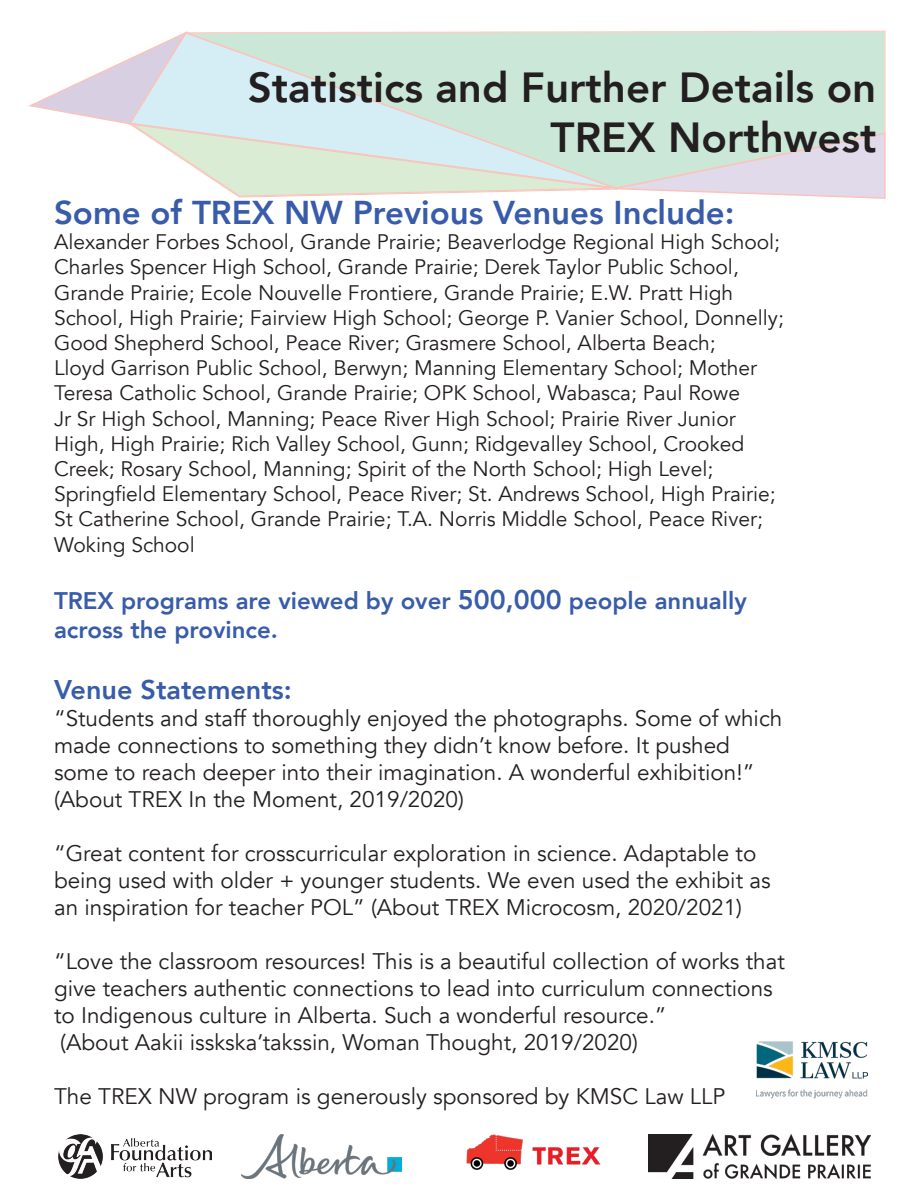
<style>
.page{position:relative;width:918px;height:1188px;background:#fff}
.page>*{position:absolute;margin:0;border:0;box-sizing:border-box;transform-origin:0 0}
.t1{font:800 42px "Avenir";color:#231f20}
.qq{font:800 33px "Avenir";color:#385caa}
.qq-2{font:800 27px "Avenir";color:#385caa}
.qq-3{font:800 24px/28.8px "Avenir";color:#385caa}
.qq-4{font:22.5px/27px "Avenir";color:#231f20}
.qq-5{font:21px/25.2px "Avenir";color:#231f20}
.s1{font-size:27px}
</style>
<div class="page">
<img style="left:757px;top:1041px;width:111px;height:58px">
<img style="left:58px;top:1134px;width:154px;height:45px">
<img style="left:241px;top:1134px;width:160px;height:45px">
<img style="left:466px;top:1134px;width:135px;height:36px">
<img style="left:649px;top:1134px;width:221px;height:45px">
<svg style="left:28px;top:31px;width:858px;height:168px"></svg>
<p class="t1" style="left:248px;top:54px;width:630px">Statistics and Further Details on</p>
<p class="t1" style="left:551px;top:105px;width:327px">TREX Northwest</p>
<p class="qq" style="left:54px;top:187px;width:682px">Some of TREX NW Previous Venues Include:</p>
<p class="qq-5" style="left:54px;top:230px;width:731px">Alexander Forbes School, Grande Prairie; Beaverlodge Regional High School; Charles Spencer High School, Grande Prairie; Derek Taylor Public School, Grande Prairie; Ecole Nouvelle Frontiere, Grande Prairie; E.W. Pratt High School, High Prairie; Fairview High School; George P. Vanier School, Donnelly; Good Shepherd School, Peace River; Grasmere School, Alberta Beach;<br>Lloyd Garrison Public School, Berwyn; Manning Elementary School; Mother Teresa Catholic School, Grande Prairie; OPK School, Wabasca; Paul Rowe<br>Jr Sr High School, Manning; Peace River High School; Prairie River Junior High, High Prairie; Rich Valley School, Gunn; Ridgevalley School, Crooked Creek; Rosary School, Manning; Spirit of the North School; High Level; Springfield Elementary School, Peace River; St. Andrews School, High Prairie; St Catherine School, Grande Prairie; T.A. Norris Middle School, Peace River; Woking School</p>
<p class="qq-3" style="left:54px;top:586px;width:694px">TREX programs are viewed by over <span class="s1">500,000</span> people annually across the province.</p>
<p class="qq-2" style="left:54px;top:669px;width:239px">Venue Statements:</p>
<p class="qq-4" style="left:54px;top:705px;width:730px">“Students and staff thoroughly enjoyed the photographs. Some of which made connections to something they didn’t know before. It pushed some to reach deeper into their imagination. A wonderful exhibition!” (About TREX In the Moment, 2019/2020)</p>
<p class="qq-4" style="left:54px;top:840px;width:718px">“Great content for crosscurricular exploration in science. Adaptable to being used with older + younger students. We even used the exhibit as an inspiration for teacher POL” (About TREX Microcosm, 2020/2021)</p>
<p class="qq-4" style="left:54px;top:948px;width:732px">“Love the classroom resources! This is a beautiful collection of works that give teachers authentic connections to lead into curriculum connections to Indigenous culture in Alberta. Such a wonderful resource.”</p>
<p class="qq-4" style="left:60px;top:1029px;width:579px">(About Aakii isskska’takssin, Woman Thought, 2019/2020)</p>
<p class="qq-4" style="left:54px;top:1083px;width:673px">The TREX NW program is generously sponsored by KMSC Law LLP</p>
</div>
